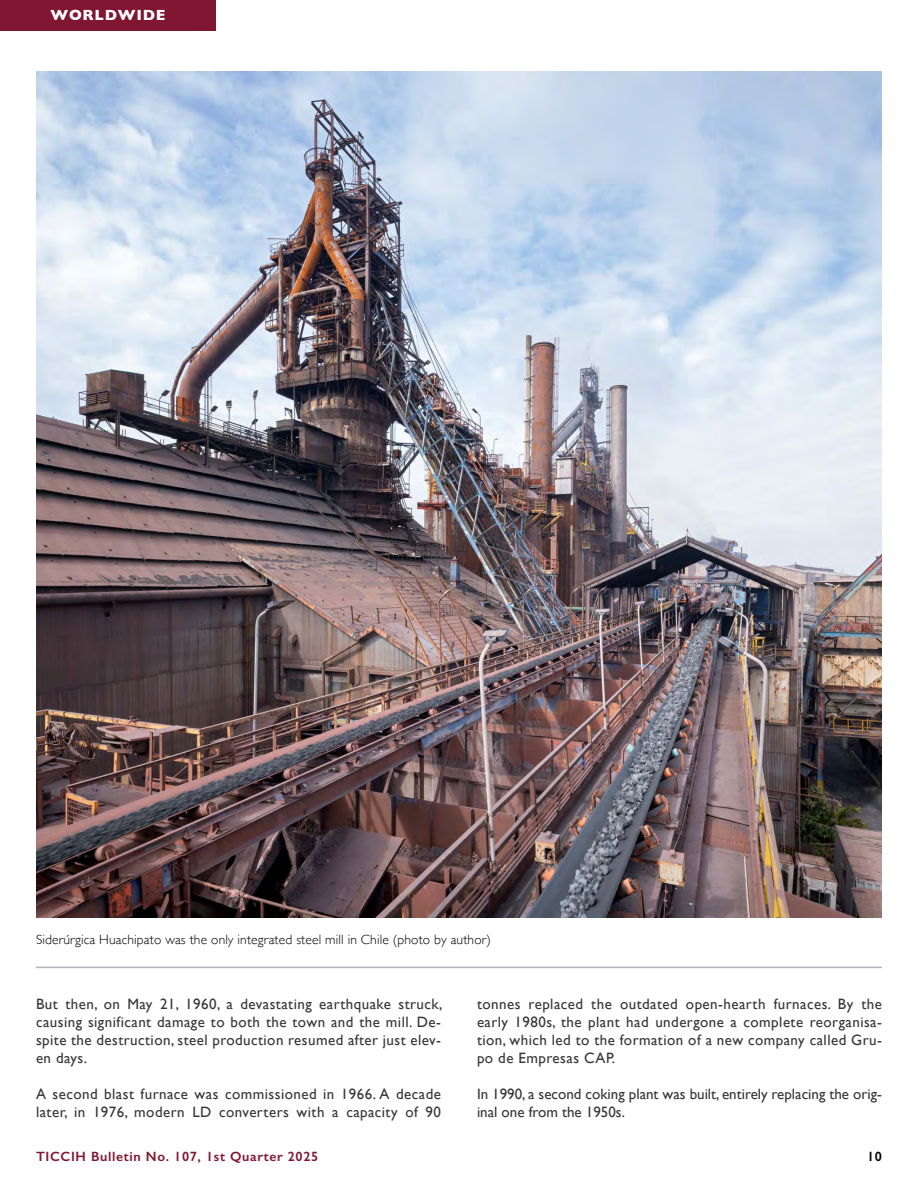
<style>
.page{position:relative;width:918px;height:1188px;background:#fff}
.page>*{position:absolute;margin:0;border:0;box-sizing:border-box;transform-origin:0 0}
.t1{font:15px/18px "Gill Sans";letter-spacing:.03em;color:#373636;text-align:justify}
.t2{font:15px/18px "Gill Sans";color:#373636}
.t3{font:700 15px "Gill Sans";letter-spacing:.05em;color:#fff}
.t4{font:300 13.5px "Gill Sans";letter-spacing:.01em;color:#000}
.t5{font:600 13.5px "Gill Sans";letter-spacing:.05em;color:#801632}
.t6{font:600 13.5px "Gill Sans";color:#000}
</style>
<div class="page">
<div style="left:0;top:0;width:216px;height:31px;background:#801632"></div>
<img style="left:36px;top:71px;width:846px;height:846px">
<hr style="left:36px;top:967px;width:846px;height:1px;background:#b7b0bb">
<p class="t3" style="left:50px;top:3px;width:117px">WORLDWIDE</p>
<p class="t4" style="left:36px;top:929px;width:456px">Siderúrgica Huachipato was the only integrated steel mill in Chile (photo by author)</p>
<p class="t1" style="left:36px;top:994px;width:408px">But then, on May 21, 1960, a devastating earthquake struck, causing significant damage to both the town and the mill. De&shy;spite the destruction, steel production resumed after just elev&shy;en days.</p>
<p class="t1" style="left:36px;top:1084px;width:407px">A second blast furnace was commissioned in 1966. A decade later, in 1976, modern LD converters with a capacity of 90</p>
<p class="t1" style="left:477px;top:994px;width:407px">tonnes replaced the outdated open-hearth furnaces. By the early 1980s, the plant had undergone a complete reorganisa&shy;tion, which led to the formation of a new company called Gru&shy;po de Empresas CAP.</p>
<p class="t2" style="left:477px;top:1084px;width:406px">In 1990, a second coking plant was built, entirely replacing the orig&shy;inal one from the 1950s.</p>
<p class="t5" style="left:36px;top:1148px;width:284px">TICCIH Bulletin No. 107, 1st Quarter 2025</p>
<p class="t6" style="left:867px;top:1148px;width:16px">10</p>
</div>
